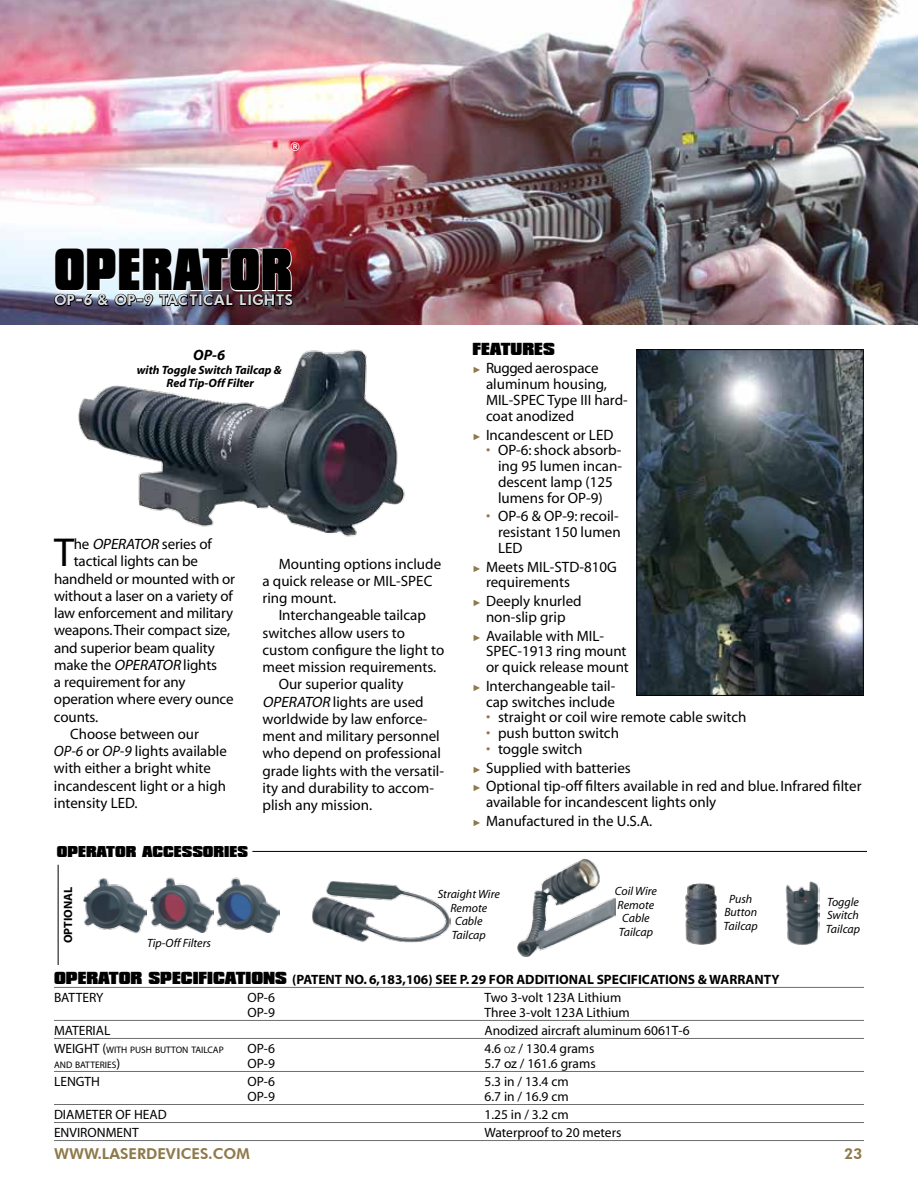
<style>
.page{position:relative;width:918px;height:1188px;background:#fff}
.page>*{position:absolute;margin:0;border:0;box-sizing:border-box;transform-origin:0 0}
.t1{font:900 51px "Compacta BT";letter-spacing:.025em;color:#000;scale:.77 1}
.t2{font:40.65px "Myriad";color:#000}
.t3{font:15px/15.8px "Myriad";color:#000}
.t4{font:800 15px "Futura BT";color:#8e7949}
.t5{font:900 15px "Compacta BT";color:#000}
.t6{font:italic 700 15px "Myriad";color:#000}
.t7{font:800 14.7px "Futura BT";letter-spacing:.03em;color:#dcddde}
.t8{font:13.5px "Myriad";color:#000}
.t9{font:700 13.5px/18px "Myriad";color:#000}
.t10{font:900 13.5px "Compacta BT";color:#000}
.t11{font:13.5px "Myriad";color:#000}
.t12{font:italic 12px/13.5px "Myriad";color:#000;text-align:center}
.t13{font:italic 700 12px/13.5px "Myriad";color:#000;text-align:center}
.t14{font:700 12px "Myriad";color:#000}
.t15{font:800 12px "Futura BT";color:#fff}
.t16{font:9.45px "Myriad";color:#000}
.s1{font-size:21px}
.s2{font-size:15px}
.s3{font-style:italic}
.s4{font-family:"Arial";font-size:9px;color:#8e7949}
.s5{color:#8e7949}
.s6{font-family:"Compacta BT";font-weight:900;font-size:15px}
.s7{font-weight:400}
.s8{font-size:13.5px}
.s9{font-size:9.45px}
.s10{font-style:inherit}
</style>
<div class="page">
<img style="left:78px;top:349px;width:327px;height:188px">
<img style="left:151px;top:877px;width:63px;height:55px">
<img style="left:216px;top:877px;width:64px;height:55px">
<img style="left:84px;top:879px;width:62px;height:55px">
<hr style="left:58px;top:865px;width:1px;height:100px;background:#000">
<img style="left:0;top:0;width:918px;height:324px">
<img style="left:53px;top:247px;width:241px;height:60px">
<hr style="left:54px;top:987px;width:810px;height:1px;background:#6d6e71">
<hr style="left:54px;top:1020px;width:810px;height:1px;background:#6d6e71">
<hr style="left:54px;top:1038px;width:810px;height:1px;background:#6d6e71">
<hr style="left:54px;top:1071px;width:810px;height:1px;background:#6d6e71">
<hr style="left:54px;top:1104px;width:810px;height:1px;background:#6d6e71">
<hr style="left:54px;top:1122px;width:810px;height:1px;background:#6d6e71">
<hr style="left:54px;top:1140px;width:810px;height:1px;background:#6d6e71">
<hr style="left:252px;top:851px;width:615px;height:1px;background:#000">
<img style="left:638px;top:351px;width:224px;height:343px">
<div style="left:636px;top:349px;width:228px;height:347px;border:1px solid #000"></div>
<img style="left:312px;top:881px;width:139px;height:62px">
<img style="left:685px;top:883px;width:32px;height:62px">
<img style="left:785px;top:882px;width:34px;height:63px">
<img style="left:517px;top:859px;width:98px;height:97px">
<p class="t15" style="left:290px;top:139px;width:11px">®</p>
<h1 class="t1" style="left:54px;top:239px;width:311px">OPERATOR</h1>
<p class="t7" style="left:54px;top:291px;width:241px">OP<span class="s1">-</span><span class="s2">6 &amp;</span> OP<span class="s1">-</span><span class="s2">9</span> TACTICAL LIGHTS</p>
<p class="t6" style="left:193px;top:347px;width:33px">OP-6</p>
<p class="t13" style="left:137px;top:363px;width:147px">with Toggle Switch Tailcap &amp;<br>Red Tip-Off Filter</p>
<h2 class="t2" style="left:54px;top:533px;width:22px">T</h2>
<p class="t3" style="left:74px;top:537px;width:140px">he <span class="s3">OPERATOR</span> series of</p>
<p class="t3" style="left:74px;top:554px;width:126px">tactical lights can be</p>
<p class="t3" style="left:54px;top:571px;width:183px">handheld or mounted with or</p>
<p class="t3" style="left:54px;top:589px;width:181px">without a laser on a variety of</p>
<p class="t3" style="left:54px;top:606px;width:181px">law enforcement and military</p>
<p class="t3" style="left:54px;top:623px;width:178px">weapons. Their compact size,</p>
<p class="t3" style="left:54px;top:640px;width:162px">and superior beam quality</p>
<p class="t3" style="left:54px;top:658px;width:165px">make the <span class="s3">OPERATOR</span> lights</p>
<p class="t3" style="left:54px;top:675px;width:133px">a requirement for any</p>
<p class="t3" style="left:54px;top:692px;width:181px">operation where every ounce</p>
<p class="t3" style="left:54px;top:709px;width:46px">counts.</p>
<p class="t3" style="left:70px;top:727px;width:130px">Choose between our</p>
<p class="t3" style="left:54px;top:744px;width:174px"><span class="s3">OP-6</span> or <span class="s3">OP-9</span> lights available</p>
<p class="t3" style="left:54px;top:761px;width:158px">with either a bright white</p>
<p class="t3" style="left:54px;top:778px;width:173px">incandescent light or a high</p>
<p class="t3" style="left:54px;top:796px;width:85px">intensity LED.</p>
<p class="t10" style="left:57px;top:844px;width:96px">OPERATOR ACCESSORIES</p>
<p class="t3" style="left:262px;top:556px;width:180px;line-height:17.2px;text-indent:16px">Mounting options include a quick release or MIL-SPEC ring mount.</p>
<p class="t3" style="left:279px;top:608px;width:149px">Interchangeable tailcap</p>
<p class="t3" style="left:262px;top:625px;width:144px">switches allow users to</p>
<p class="t3" style="left:262px;top:643px;width:183px">custom configure the light to</p>
<p class="t3" style="left:262px;top:660px;width:175px">meet mission requirements.</p>
<p class="t3" style="left:279px;top:677px;width:126px">Our superior quality</p>
<p class="t3" style="left:262px;top:694px;width:163px"><span class="s3">OPERATOR</span> lights are used</p>
<p class="t3" style="left:262px;top:712px;width:167px">worldwide by law enforce-</p>
<p class="t3" style="left:262px;top:729px;width:179px">ment and military personnel</p>
<p class="t3" style="left:262px;top:746px;width:180px">who depend on professional</p>
<p class="t3" style="left:262px;top:763px;width:183px">grade lights with the versatil-</p>
<p class="t3" style="left:262px;top:781px;width:173px">ity and durability to accom-</p>
<p class="t3" style="left:262px;top:798px;width:111px">plish any mission.</p>
<p class="t5" style="left:472px;top:340px;width:20px">FEAT</p>
<p class="t5" style="left:511px;top:340px;width:24px">URES</p>
<p class="t3" style="left:486px;top:361px;width:143px;text-indent:-14px"><span class="s4">►</span> Rugged aerospace aluminum housing,<br>MIL-SPEC Type III hard&shy;coat anodized</p>
<p class="t3" style="left:472px;top:427px;width:142px"><span class="s4">►</span> Incandescent or LED</p>
<p class="t3" style="left:498px;top:443px;width:126px;text-indent:-12px"><span class="s5">•</span> OP-6: shock absorb&shy;ing 95 lumen incan&shy;descent lamp (125 lumens for OP-9)</p>
<p class="t3" style="left:498px;top:509px;width:124px;text-indent:-12px"><span class="s5">•</span> OP-6 &amp; OP-9: recoil&shy;resistant 150 lumen<br>LED</p>
<p class="t3" style="left:486px;top:559px;width:132px;text-indent:-14px"><span class="s4">►</span> Meets MIL-STD-810G requirements</p>
<p class="t3" style="left:472px;top:594px;width:111px;text-align:center"><span class="s4">►</span> Deeply knurled non-slip grip</p>
<p class="t3" style="left:486px;top:628px;width:144px;text-indent:-14px"><span class="s4">►</span> Available with MIL-<br>SPEC-1913 ring mount or quick release mount</p>
<p class="t3" style="left:472px;top:679px;width:144px;text-align:right"><span class="s4">►</span> Interchangeable tail&shy;cap switches include</p>
<p class="t3" style="left:486px;top:710px;width:262px"><span class="s5">•</span> straight or coil wire remote cable switch</p>
<p class="t3" style="left:486px;top:726px;width:135px"><span class="s5">•</span> push button switch</p>
<p class="t3" style="left:472px;top:740px;width:391px;line-height:18.8px;text-indent:14px"><span class="s5">•</span> toggle switch<br><span class="s4">►</span> Supplied with batteries<br><span class="s4">►</span> Optional tip-off filters available in red and blue. Infrared filter</p>
<p class="t3" style="left:472px;top:793px;width:245px;line-height:18.8px;text-indent:14px">available for incandescent lights only <span class="s4">►</span> Manufactured in the U.S.A.</p>
<p class="t14" style="left:62px;top:943px;width:58px;rotate:-90deg">OPTIONAL</p>
<p class="t12" style="left:147px;top:937px;width:65px">Tip-Off Filters</p>
<p class="t12" style="left:615px;top:885px;width:44px">Coil Wire<br>Remote<br>Cable<br>Tailcap</p>
<p class="t12" style="left:438px;top:888px;width:64px">Straight Wire<br>Remote<br>Cable<br>Tailcap</p>
<p class="t12" style="left:724px;top:893px;width:36px">Push<br>Button<br>Tailcap</p>
<p class="t12" style="left:826px;top:896px;width:36px;text-align:justify">Toggle Switch Tailcap</p>
<p class="t9" style="left:54px;top:971px;width:727px"><span class="s6">OPERATOR SPECIFICATIONS</span> (PATENT NO. 6,183,106) SEE P. 29 FOR ADDITIONAL SPECIFICATIONS &amp; WARRANTY<br><span class="s7">BATTERY</span></p>
<p class="t8" style="left:247px;top:991px;width:29px">OP-6</p>
<p class="t8" style="left:485px;top:991px;width:138px">Two 3-volt 123A Lithium</p>
<p class="t8" style="left:247px;top:1006px;width:29px">OP-9</p>
<p class="t8" style="left:485px;top:1006px;width:147px">Three 3-volt 123A Lithium</p>
<p class="t8" style="left:54px;top:1024px;width:58px">MATERIAL</p>
<p class="t8" style="left:485px;top:1024px;width:207px">Anodized aircraft aluminum 6061T-6</p>
<p class="t16" style="left:54px;top:1045px;width:185px"><span class="s8">WEIGHT</span> <span class="s8">(</span>WITH PUSH BUTTON TAILCAP <span class="s8">OP</span></p>
<p class="t11" style="left:264px;top:1042px;width:13px">-6</p>
<p class="t11" style="left:484px;top:1042px;width:111px">4.6 <span class="s9">OZ</span> / 130.4 <span class="s10">grams</span></p>
<p class="t16" style="left:54px;top:1060px;width:68px">AND BATTERIES<span class="s8">)</span></p>
<p class="t8" style="left:247px;top:1057px;width:29px">OP-9</p>
<p class="t8" style="left:485px;top:1057px;width:113px">5.7 oz / 161.6 grams</p>
<p class="t8" style="left:54px;top:1075px;width:48px">LENGTH</p>
<p class="t8" style="left:247px;top:1075px;width:29px">OP-6</p>
<p class="t8" style="left:485px;top:1075px;width:86px">5.3 in / 13.4 cm</p>
<p class="t8" style="left:247px;top:1090px;width:29px">OP-9</p>
<p class="t8" style="left:485px;top:1090px;width:86px">6.7 in / 16.9 cm</p>
<p class="t8" style="left:54px;top:1108px;width:114px">DIAMETER OF HEAD</p>
<p class="t8" style="left:485px;top:1108px;width:86px">1.25 in / 3.2 cm</p>
<p class="t8" style="left:54px;top:1126px;width:86px">ENVIRONMENT</p>
<p class="t8" style="left:485px;top:1126px;width:138px">Waterproof to 20 meters</p>
<p class="t4" style="left:54px;top:1144px;width:197px">WWW.LASERDEVICES.COM</p>
<p class="t4" style="left:844px;top:1144px;width:20px">23</p>
</div>
